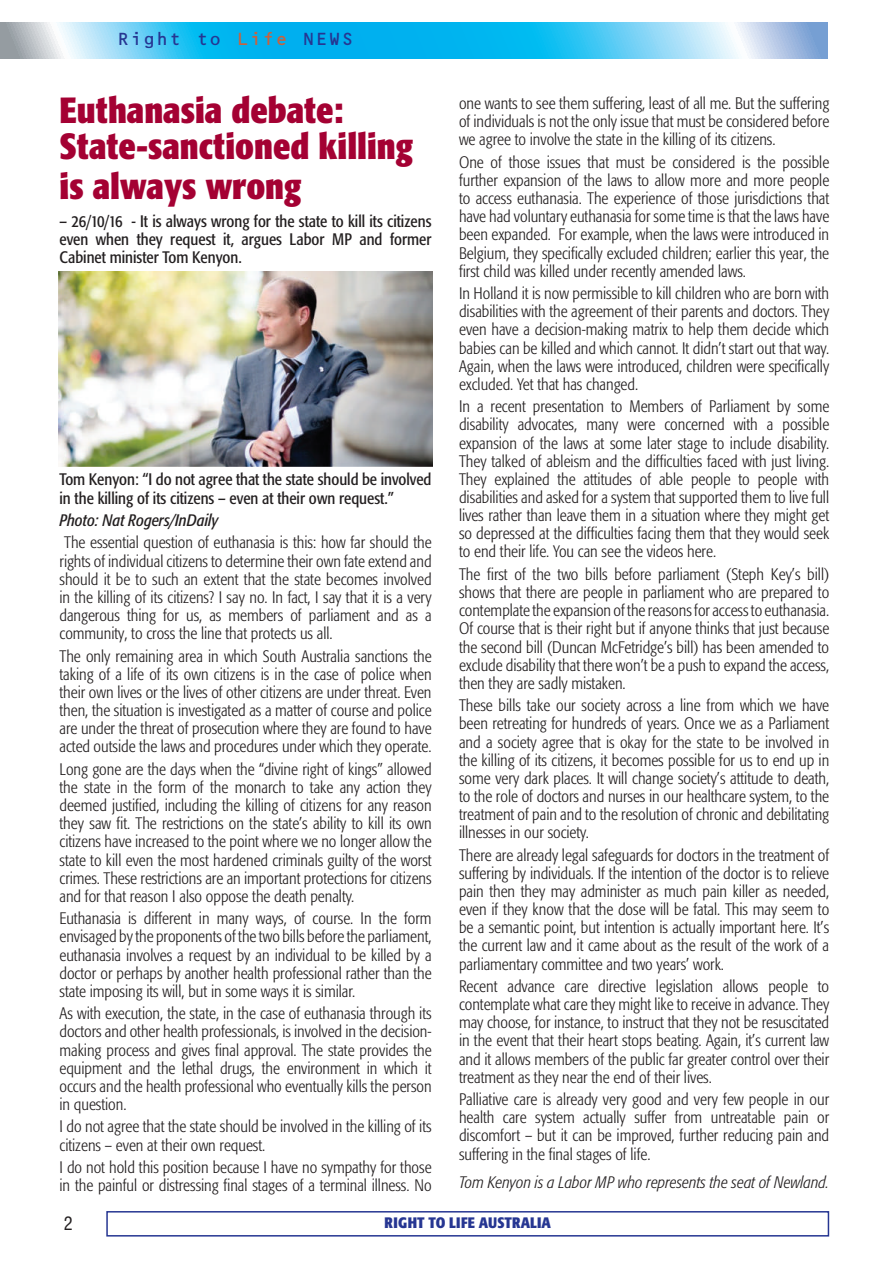
<style>
.page{position:relative;width:893px;height:1263px;background:#fff}
.page>*{position:absolute;margin:0;border:0;box-sizing:border-box;transform-origin:0 0}
.t1{font:700 condensed 36px/36px "Formata";color:#a40133}
.t2{font:18px "OCRB";color:#263692}
.t3{font:condensed 18px "Swiss 721 BT";color:#231f20}
.t4{font:300 condensed 16.5px/18.1px "Formata";color:#231f20;text-align:justify}
.t5{font:condensed 16.5px/18.1px "Formata";color:#231f20;text-align:justify}
.t6{font:italic 300 condensed 16.5px "Formata";color:#231f20}
.t7{font:italic condensed 16.5px "Formata";color:#231f20}
.t8{font:700 condensed 15px "Formata";letter-spacing:.01em;color:#263692}
.s1{color:#c9623e}
</style>
<div class="page">
<svg style="left:0;top:22px;width:827px;height:36px;background:#53c4ee"></svg>
<div style="left:106px;top:1211px;width:723px;height:25px;border:2px solid #263692"></div>
<img style="left:58px;top:271px;width:374px;height:195px">
<p class="t2" style="left:117px;top:30px;width:239px">Right to <span class="s1">Life</span> NEWS</p>
<h1 class="t1" style="left:60px;top:92px;width:355px">Euthanasia debate:<br>State-sanctioned killing</h1>
<h1 class="t1" style="left:60px;top:168px;width:244px">is always wrong</h1>
<p class="t5" style="left:60px;top:212px;width:374px">– 26/10/16 - It is always wrong for the state to kill its citizens even when they request it, argues Labor MP and former Cabinet minister Tom Kenyon.</p>
<p class="t5" style="left:60px;top:471px;width:373px">Tom Kenyon: “I do not agree that the state should be involved in the killing of its citizens – even at their own request.”</p>
<p class="t7" style="left:60px;top:510px;width:160px">Photo: Nat Rogers/InDaily</p>
<p class="t4" style="left:60px;top:534px;width:374px">The essential question of euthanasia is this: how far should the rights of individual citizens to determine their own fate extend and should it be to such an extent that the state becomes involved in the killing of its citizens? I say no. In fact, I say that it is a very dangerous thing for us, as members of parliament and as a community, to cross the line that protects us all.</p>
<p class="t4" style="left:60px;top:647px;width:374px">The only remaining area in which South Australia sanctions the taking of a life of its own citizens is in the case of police when their own lives or the lives of other citizens are under threat. Even then, the situation is investigated as a matter of course and police are under the threat of prosecution where they are found to have acted outside the laws and procedures under which they operate.</p>
<p class="t4" style="left:60px;top:760px;width:374px">Long gone are the days when the “divine right of kings” allowed the state in the form of the monarch to take any action they deemed justified, including the killing of citizens for any reason they saw fit. The restrictions on the state’s ability to kill its own citizens have increased to the point where we no longer allow the state to kill even the most hardened criminals guilty of the worst crimes. These restrictions are an important protections for citizens and for that reason I also oppose the death penalty.</p>
<p class="t4" style="left:60px;top:909px;width:374px">Euthanasia is different in many ways, of course. In the form envisaged by the proponents of the two bills before the parliament, euthanasia involves a request by an individual to be killed by a doctor or perhaps by another health professional rather than the state imposing its will, but in some ways it is similar.</p>
<p class="t4" style="left:60px;top:1005px;width:374px">As with execution, the state, in the case of euthanasia through its doctors and other health professionals, is involved in the decision&shy;making process and gives final approval. The state provides the equipment and the lethal drugs, the environment in which it occurs and the health professional who eventually kills the person in question.</p>
<p class="t4" style="left:60px;top:1118px;width:374px">I do not agree that the state should be involved in the killing of its citizens – even at their own request.</p>
<p class="t4" style="left:60px;top:1158px;width:374px">I do not hold this position because I have no sympathy for those in the painful or distressing final stages of a terminal illness. No</p>
<p class="t4" style="left:459px;top:94px;width:372px">one wants to see them suffering, least of all me. But the suffering of individuals is not the only issue that must be considered before we agree to involve the state in the killing of its citizens.</p>
<p class="t4" style="left:459px;top:153px;width:372px">One of those issues that must be considered is the possible further expansion of the laws to allow more and more people to access euthanasia. The experience of those jurisdictions that have had voluntary euthanasia for some time is that the laws have been expanded. For example, when the laws were introduced in Belgium, they specifically excluded children; earlier this year, the first child was killed under recently amended laws.</p>
<p class="t4" style="left:459px;top:284px;width:372px">In Holland it is now permissible to kill children who are born with disabilities with the agreement of their parents and doctors. They even have a decision-making matrix to help them decide which babies can be killed and which cannot. It didn’t start out that way.<br>Again, when the laws were introduced, children were specifically excluded. Yet that has changed.</p>
<p class="t4" style="left:459px;top:398px;width:372px">In a recent presentation to Members of Parliament by some disability advocates, many were concerned with a possible expansion of the laws at some later stage to include disability.<br>They talked of ableism and the difficulties faced with just living.<br>They explained the attitudes of able people to people with disabilities and asked for a system that supported them to live full lives rather than leave them in a situation where they might get so depressed at the difficulties facing them that they would seek to end their life. You can see the videos here.</p>
<p class="t4" style="left:459px;top:565px;width:372px">The first of the two bills before parliament (Steph Key’s bill) shows that there are people in parliament who are prepared to contemplate the expansion of the reasons for access to euthanasia.<br>Of course that is their right but if anyone thinks that just because the second bill (Duncan McFetridge’s bill) has been amended to exclude disability that there won’t be a push to expand the access, then they are sadly mistaken.</p>
<p class="t4" style="left:459px;top:696px;width:372px">These bills take our society across a line from which we have been retreating for hundreds of years. Once we as a Parliament and a society agree that is okay for the state to be involved in the killing of its citizens, it becomes possible for us to end up in some very dark places. It will change society’s attitude to death, to the role of doctors and nurses in our healthcare system, to the treatment of pain and to the resolution of chronic and debilitating illnesses in our society.</p>
<p class="t4" style="left:459px;top:846px;width:372px">There are already legal safeguards for doctors in the treatment of suffering by individuals. If the intention of the doctor is to relieve pain then they may administer as much pain killer as needed, even if they know that the dose will be fatal. This may seem to be a semantic point, but intention is actually important here. It’s the current law and it came about as the result of the work of a parliamentary committee and two years’ work.</p>
<p class="t4" style="left:459px;top:977px;width:372px">Recent advance care directive legislation allows people to contemplate what care they might like to receive in advance. They may choose, for instance, to instruct that they not be resuscitated in the event that their heart stops beating. Again, it’s current law and it allows members of the public far greater control over their treatment as they near the end of their lives.</p>
<p class="t4" style="left:459px;top:1090px;width:372px">Palliative care is already very good and very few people in our health care system actually suffer from untreatable pain or discomfort – but it can be improved, further reducing pain and suffering in the final stages of life.</p>
<p class="t6" style="left:459px;top:1173px;width:372px">Tom Kenyon is a Labor MP who represents the seat of Newland.</p>
<p class="t3" style="left:64px;top:1213px;width:10px">2</p>
<p class="t8" style="left:385px;top:1214px;width:168px">RIGHT TO LIFE AUSTRALIA</p>
</div>
